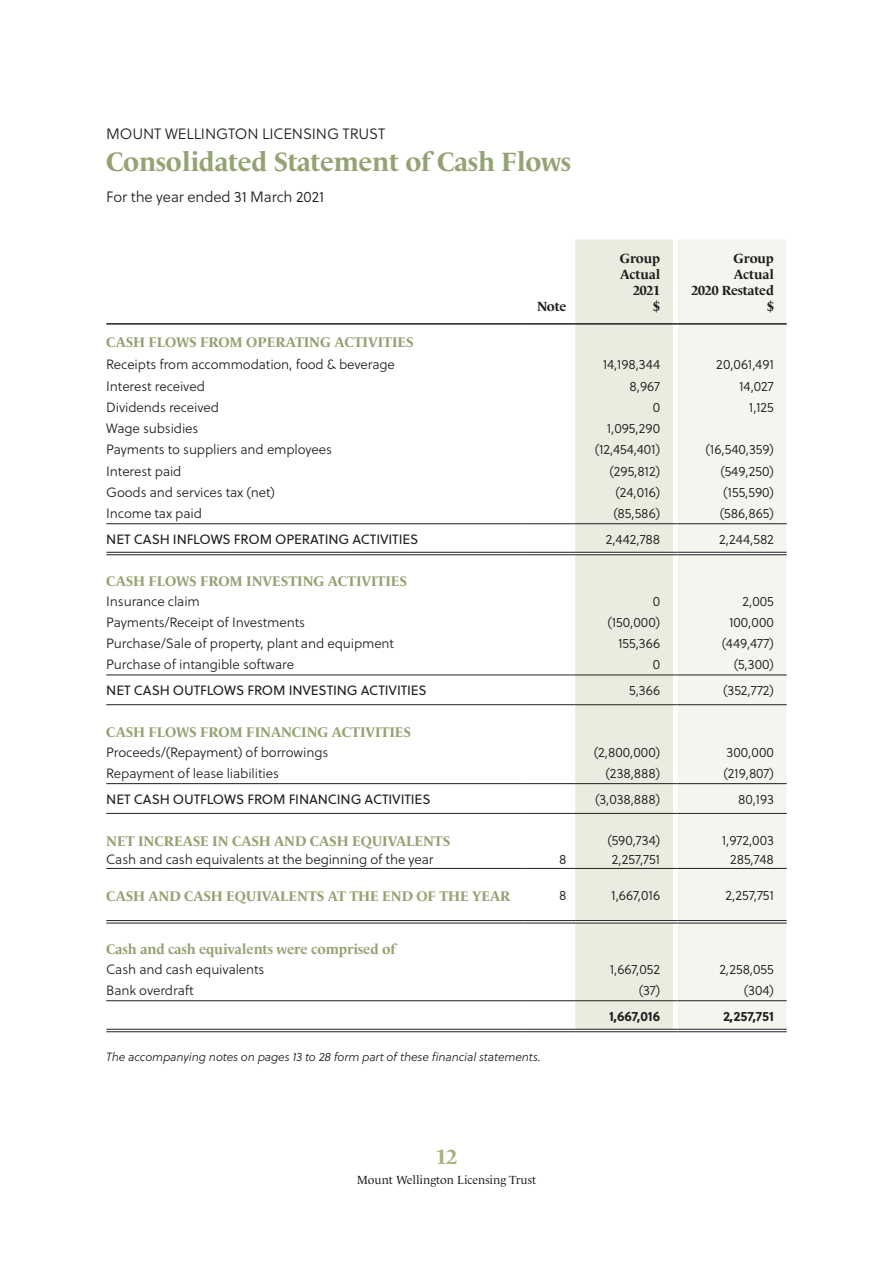
<style>
.page{position:relative;width:893px;height:1263px;background:#fff}
.page>*{position:absolute;margin:0;border:0;box-sizing:border-box;transform-origin:0 0}
.t1{font:700 27px "Le Monde Livre Std";letter-spacing:-.01em;color:#95a374}
.t2{font:700 21px "Le Monde Livre Std";color:#a4b37f}
.t3{font:15px "Soleil Lt";letter-spacing:-.01em;color:#231f20}
.t4{font:700 14.25px "Le Monde Livre Std";letter-spacing:-.01em;color:#95a374}
.t5{font:13.5px "Soleil Lt";letter-spacing:-.01em;color:#231f20}
.t6{font:13.5px "Soleil";letter-spacing:-.01em;color:#231f20}
.t7{font:700 13.5px/16.2px "Le Monde Livre Std";letter-spacing:-.01em;color:#231f20;text-align:right}
.t8{font:700 13.5px "Soleil";letter-spacing:-.005em;color:#231f20}
.t9{font:italic 12px "Soleil Lt";letter-spacing:-.01em;color:#231f20}
.t10{font:12px "Le Monde Livre Std";color:#231f20}
</style>
<div class="page">
<div style="left:575px;top:239px;width:98px;height:790px;background:#e9ecdf"></div>
<div style="left:677px;top:240px;width:110px;height:789px;background:#f3f5ef"></div>
<hr style="left:575px;top:552px;width:98px;height:3px;background:#fff">
<hr style="left:677px;top:552px;width:110px;height:3px;background:#fff">
<hr style="left:575px;top:920px;width:98px;height:3px;background:#fff">
<hr style="left:677px;top:920px;width:110px;height:3px;background:#fff">
<hr style="left:106px;top:523px;width:418px;height:1px;background:#231f20">
<hr style="left:524px;top:523px;width:51px;height:1px;background:#231f20">
<hr style="left:575px;top:523px;width:98px;height:1px;background:#231f20">
<hr style="left:677px;top:523px;width:110px;height:1px;background:#231f20">
<hr style="left:106px;top:674px;width:418px;height:1px;background:#231f20">
<hr style="left:524px;top:674px;width:51px;height:1px;background:#231f20">
<hr style="left:575px;top:674px;width:98px;height:1px;background:#231f20">
<hr style="left:677px;top:674px;width:110px;height:1px;background:#231f20">
<hr style="left:106px;top:783px;width:418px;height:1px;background:#231f20">
<hr style="left:524px;top:783px;width:51px;height:1px;background:#231f20">
<hr style="left:575px;top:783px;width:98px;height:1px;background:#231f20">
<hr style="left:677px;top:783px;width:110px;height:1px;background:#231f20">
<hr style="left:106px;top:868px;width:418px;height:1px;background:#231f20">
<hr style="left:524px;top:868px;width:51px;height:1px;background:#231f20">
<hr style="left:575px;top:868px;width:98px;height:1px;background:#231f20">
<hr style="left:677px;top:868px;width:110px;height:1px;background:#231f20">
<hr style="left:106px;top:1000px;width:418px;height:1px;background:#231f20">
<hr style="left:524px;top:1000px;width:51px;height:1px;background:#231f20">
<hr style="left:575px;top:1000px;width:98px;height:1px;background:#231f20">
<hr style="left:677px;top:1000px;width:110px;height:1px;background:#231f20">
<hr style="left:106px;top:323px;width:418px;height:2px;background:#231f20">
<hr style="left:524px;top:323px;width:51px;height:2px;background:#231f20">
<hr style="left:575px;top:323px;width:98px;height:2px;background:#231f20">
<hr style="left:677px;top:323px;width:110px;height:2px;background:#231f20">
<hr style="left:106px;top:1029px;width:418px;height:1px;background:#231f20">
<hr style="left:106px;top:1031px;width:418px;height:1px;background:#231f20">
<hr style="left:524px;top:1029px;width:51px;height:1px;background:#231f20">
<hr style="left:524px;top:1031px;width:51px;height:1px;background:#231f20">
<hr style="left:575px;top:1029px;width:98px;height:1px;background:#231f20">
<hr style="left:575px;top:1031px;width:98px;height:1px;background:#231f20">
<hr style="left:677px;top:1029px;width:110px;height:1px;background:#231f20">
<hr style="left:677px;top:1031px;width:110px;height:1px;background:#231f20">
<hr style="left:106px;top:552px;width:418px;height:1px;background:#231f20">
<hr style="left:106px;top:554px;width:418px;height:1px;background:#231f20">
<hr style="left:524px;top:552px;width:51px;height:1px;background:#231f20">
<hr style="left:524px;top:554px;width:51px;height:1px;background:#231f20">
<hr style="left:575px;top:552px;width:98px;height:1px;background:#231f20">
<hr style="left:575px;top:554px;width:98px;height:1px;background:#231f20">
<hr style="left:677px;top:552px;width:110px;height:1px;background:#231f20">
<hr style="left:677px;top:554px;width:110px;height:1px;background:#231f20">
<hr style="left:106px;top:704px;width:418px;height:1px;background:#231f20">
<hr style="left:524px;top:704px;width:51px;height:1px;background:#231f20">
<hr style="left:575px;top:704px;width:98px;height:1px;background:#231f20">
<hr style="left:677px;top:704px;width:110px;height:1px;background:#231f20">
<hr style="left:106px;top:813px;width:418px;height:1px;background:#231f20">
<hr style="left:524px;top:813px;width:51px;height:1px;background:#231f20">
<hr style="left:575px;top:813px;width:98px;height:1px;background:#231f20">
<hr style="left:677px;top:813px;width:110px;height:1px;background:#231f20">
<hr style="left:106px;top:920px;width:418px;height:1px;background:#231f20">
<hr style="left:106px;top:923px;width:418px;height:1px;background:#231f20">
<hr style="left:524px;top:920px;width:51px;height:1px;background:#231f20">
<hr style="left:524px;top:923px;width:51px;height:1px;background:#231f20">
<hr style="left:575px;top:920px;width:98px;height:1px;background:#231f20">
<hr style="left:575px;top:923px;width:98px;height:1px;background:#231f20">
<svg style="left:673px;top:920px;width:4px;height:4px"></svg>
<hr style="left:677px;top:920px;width:110px;height:1px;background:#231f20">
<hr style="left:677px;top:923px;width:110px;height:1px;background:#231f20">
<p class="t3" style="left:106px;top:123px;width:281px">MOUNT WELLINGTON LICENSING TRUST</p>
<h1 class="t1" style="left:106px;top:146px;width:466px">Consolidated Statement of Cash Flows</h1>
<p class="t3" style="left:106px;top:186px;width:219px">For the year ended 31 March 2021</p>
<p class="t7" style="left:537px;top:298px;width:31px">Note</p>
<p class="t7" style="left:620px;top:250px;width:42px">Group<br>Actual<br>2021<br>$</p>
<p class="t7" style="left:691px;top:250px;width:84px">Group<br>Actual<br>2020 Restated $</p>
<p class="t4" style="left:106px;top:334px;width:309px">CASH FLOWS FROM OPERATING ACTIVITIES</p>
<p class="t5" style="left:106px;top:355px;width:290px">Receipts from accommodation, food &amp; beverage</p>
<p class="t5" style="left:603px;top:355px;width:59px">14,198,344</p>
<p class="t5" style="left:716px;top:355px;width:59px">20,061,491</p>
<p class="t5" style="left:106px;top:376px;width:100px">Interest received</p>
<p class="t5" style="left:629px;top:376px;width:32px">8,967</p>
<p class="t5" style="left:739px;top:376px;width:36px">14,027</p>
<p class="t5" style="left:106px;top:398px;width:114px">Dividends received</p>
<p class="t5" style="left:653px;top:398px;width:9px">0</p>
<p class="t5" style="left:749px;top:398px;width:27px">1,125</p>
<p class="t5" style="left:106px;top:419px;width:94px">Wage subsidies</p>
<p class="t5" style="left:607px;top:419px;width:55px">1,095,290</p>
<p class="t5" style="left:106px;top:440px;width:227px">Payments to suppliers and employees</p>
<p class="t5" style="left:595px;top:440px;width:67px">(12,454,401)</p>
<p class="t5" style="left:706px;top:440px;width:70px">(16,540,359)</p>
<p class="t5" style="left:106px;top:461px;width:77px">Interest paid</p>
<p class="t5" style="left:610px;top:461px;width:52px">(295,812)</p>
<p class="t5" style="left:720px;top:461px;width:55px">(549,250)</p>
<p class="t5" style="left:106px;top:483px;width:170px">Goods and services tax (net)</p>
<p class="t5" style="left:616px;top:483px;width:46px">(24,016)</p>
<p class="t5" style="left:723px;top:483px;width:52px">(155,590)</p>
<p class="t5" style="left:106px;top:504px;width:97px">Income tax paid</p>
<p class="t5" style="left:613px;top:504px;width:48px">(85,586)</p>
<p class="t5" style="left:720px;top:504px;width:55px">(586,865)</p>
<p class="t6" style="left:106px;top:529px;width:314px">NET CASH INFLOWS FROM OPERATING ACTIVITIES</p>
<p class="t5" style="left:606px;top:529px;width:56px">2,442,788</p>
<p class="t5" style="left:719px;top:529px;width:56px">2,244,582</p>
<p class="t4" style="left:106px;top:572px;width:302px">CASH FLOWS FROM INVESTING ACTIVITIES</p>
<p class="t5" style="left:106px;top:591px;width:95px">Insurance claim</p>
<p class="t5" style="left:653px;top:591px;width:9px">0</p>
<p class="t5" style="left:743px;top:591px;width:33px">2,005</p>
<p class="t5" style="left:106px;top:613px;width:200px">Payments/Receipt of Investments</p>
<p class="t5" style="left:607px;top:613px;width:54px">(150,000)</p>
<p class="t5" style="left:729px;top:613px;width:46px">100,000</p>
<p class="t5" style="left:106px;top:634px;width:289px">Purchase/Sale of property, plant and equipment</p>
<p class="t5" style="left:618px;top:634px;width:44px">155,366</p>
<p class="t5" style="left:722px;top:634px;width:54px">(449,477)</p>
<p class="t5" style="left:106px;top:655px;width:189px">Purchase of intangible software</p>
<p class="t5" style="left:653px;top:655px;width:9px">0</p>
<p class="t5" style="left:734px;top:655px;width:42px">(5,300)</p>
<p class="t6" style="left:106px;top:680px;width:322px">NET CASH OUTFLOWS FROM INVESTING ACTIVITIES</p>
<p class="t5" style="left:629px;top:681px;width:32px">5,366</p>
<p class="t5" style="left:723px;top:681px;width:52px">(352,772)</p>
<p class="t4" style="left:106px;top:724px;width:306px">CASH FLOWS FROM FINANCING ACTIVITIES</p>
<p class="t5" style="left:106px;top:743px;width:223px">Proceeds/(Repayment) of borrowings</p>
<p class="t5" style="left:594px;top:743px;width:68px">(2,800,000)</p>
<p class="t5" style="left:727px;top:743px;width:49px">300,000</p>
<p class="t5" style="left:106px;top:764px;width:174px">Repayment of lease liabilities</p>
<p class="t5" style="left:605px;top:764px;width:56px">(238,888)</p>
<p class="t5" style="left:723px;top:764px;width:52px">(219,807)</p>
<p class="t6" style="left:106px;top:789px;width:326px">NET CASH OUTFLOWS FROM FINANCING ACTIVITIES</p>
<p class="t5" style="left:595px;top:789px;width:67px">(3,038,888)</p>
<p class="t5" style="left:738px;top:789px;width:37px">80,193</p>
<p class="t4" style="left:106px;top:832px;width:345px">NET INCREASE IN CASH AND CASH EQUIVALENTS</p>
<p class="t5" style="left:607px;top:831px;width:54px">(590,734)</p>
<p class="t5" style="left:722px;top:831px;width:54px">1,972,003</p>
<p class="t5" style="left:106px;top:850px;width:329px">Cash and cash equivalents at the beginning of the year</p>
<p class="t5" style="left:559px;top:850px;width:9px">8</p>
<p class="t5" style="left:612px;top:850px;width:50px">2,257,751</p>
<p class="t5" style="left:730px;top:850px;width:45px">285,748</p>
<p class="t4" style="left:106px;top:887px;width:406px">CASH AND CASH EQUIVALENTS AT THE END OF THE YEAR</p>
<p class="t5" style="left:559px;top:886px;width:9px">8</p>
<p class="t5" style="left:611px;top:886px;width:50px">1,667,016</p>
<p class="t5" style="left:725px;top:886px;width:50px">2,257,751</p>
<p class="t4" style="left:106px;top:941px;width:291px">Cash and cash equivalents were comprised of</p>
<p class="t5" style="left:106px;top:960px;width:160px">Cash and cash equivalents</p>
<p class="t5" style="left:610px;top:960px;width:52px">1,667,052</p>
<p class="t5" style="left:719px;top:960px;width:56px">2,258,055</p>
<p class="t5" style="left:106px;top:981px;width:89px">Bank overdraft</p>
<p class="t5" style="left:639px;top:981px;width:23px">(37)</p>
<p class="t5" style="left:744px;top:981px;width:32px">(304)</p>
<p class="t8" style="left:609px;top:1005px;width:53px">1,667,016</p>
<p class="t8" style="left:723px;top:1005px;width:52px">2,257,751</p>
<p class="t9" style="left:106px;top:1048px;width:436px">The accompanying notes on pages 13 to 28 form part of these financial statements.</p>
<h2 class="t2" style="left:436px;top:1145px;width:23px">12</h2>
<p class="t10" style="left:357px;top:1173px;width:181px">Mount Wellington Licensing Trust</p>
</div>
